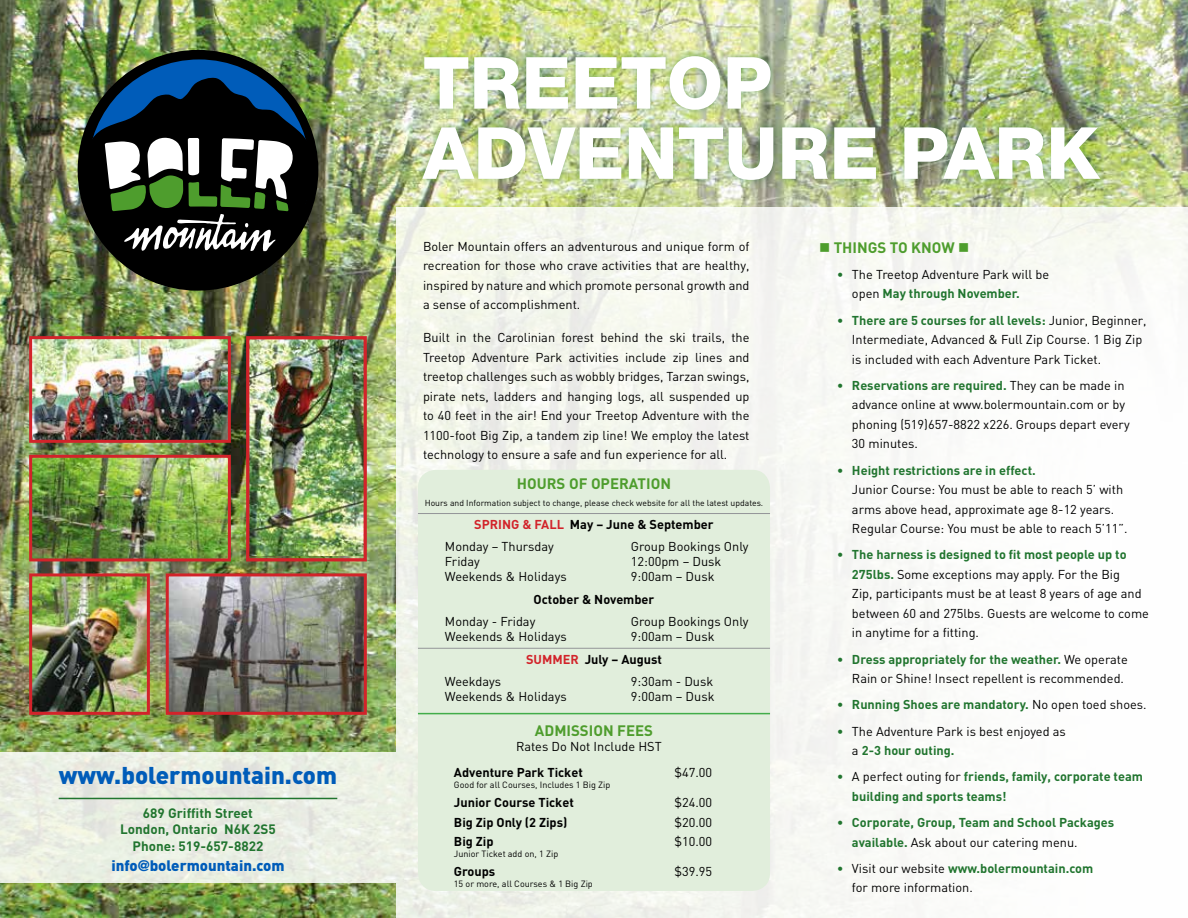
<style>
.page{position:relative;width:1188px;height:918px;background:#fff}
.page>*{position:absolute;margin:0;border:0;box-sizing:border-box;transform-origin:0 0}
.t1{font:800 72px/70.2px "Helvetica Neue LT Std";color:#fff}
.t2{font:900 24px "DIN";color:#005cb9}
.t3{font:700 15px "DIN";color:#4e9d2d}
.t4{font:900 15px "DIN";color:#005cb9}
.t5{font:700 13.5px/16.2px "DIN";color:#21752f;text-align:center}
.t6{font:12.75px/19.5px "DIN";color:#000}
.t7{font:700 12.75px/19.5px "DIN";color:#21752f}
.t8{font:700 12.75px/21.8px "DIN";color:#000}
.t9{font:9px "DIN";color:#000}
.t10{font:8.7px "DIN";color:#000}
.s1{font-family:"Helvetica Neue LT Std";font-stretch:condensed}
.s2{color:#d2232a}
.s3{font-weight:400}
.s4{font-weight:700;color:#d2232a}
.s5{font-weight:700}
.s6{font-weight:700;color:#21752f}
.s7{font-weight:400;color:#000}
</style>
<div class="page">
<img style="left:0;top:0;width:1188px;height:918px">
<div style="left:396px;top:207px;width:792px;height:711px;background:linear-gradient(to right,#f0f2e8,#fefefe)"></div>
<img style="left:33px;top:340px;width:194px;height:99px">
<div style="left:29px;top:336px;width:202px;height:107px;border:3px solid #d2232a"></div>
<img style="left:33px;top:459px;width:194px;height:98px">
<div style="left:29px;top:455px;width:202px;height:106px;border:3px solid #d2232a"></div>
<img style="left:250px;top:340px;width:113px;height:215px">
<div style="left:246px;top:336px;width:121px;height:225px;border:3px solid #d2232a"></div>
<img style="left:170px;top:577px;width:193px;height:134px">
<div style="left:166px;top:573px;width:201px;height:142px;border:3px solid #d2232a"></div>
<img style="left:33px;top:577px;width:113px;height:134px">
<div style="left:29px;top:573px;width:121px;height:142px;border:3px solid #d2232a"></div>
<div style="left:0;top:752px;width:396px;height:130px;background:#eaefe3"></div>
<hr style="left:59px;top:798px;width:278px;height:1px;background:#21752f">
<div style="left:78px;top:50px;width:240px;height:241px;background:#000;border-radius:50%"></div>
<img style="left:85px;top:76px;width:227px;height:203px">
<svg style="left:88px;top:59px;width:222px;height:193px"></svg>
<div style="left:415px;top:49px;width:692px;height:138px;background:#21752f;opacity:.49"></div>
<div style="left:418px;top:470px;width:352px;height:421px;background:#e1eedc;border-radius:18px"></div>
<hr style="left:418px;top:513px;width:352px;height:1px;background:#939598">
<hr style="left:418px;top:648px;width:352px;height:1px;background:#939598">
<hr style="left:418px;top:713px;width:352px;height:1px;background:#41ad49">
<h2 class="t2" style="left:59px;top:759px;width:280px">www.bolermountain.com</h2>
<p class="t5" style="left:120px;top:805px;width:157px">689 Griffith Street<br>London, Ontario N6K 2S5<br>Phone: 519-657-8822</p>
<p class="t4" style="left:111px;top:855px;width:175px">info<span class="s1">@</span>bolermountain.com</p>
<h1 class="t1" style="left:423px;top:48px;width:678px">TREETOP<br>ADVENTURE PARK</h1>
<p class="t6" style="left:423px;top:236px;width:328px;text-align:justify">Boler Mountain offers an adventurous and unique form of recreation for those who crave activities that are healthy, inspired by nature and which promote personal growth and a sense of accomplishment.</p>
<p class="t6" style="left:423px;top:328px;width:328px;text-align:justify">Built in the Carolinian forest behind the ski trails, the Treetop Adventure Park activities include zip lines and treetop challenges such as wobbly bridges, Tarzan swings, pirate nets, ladders and hanging logs, all suspended up to 40 feet in the air! End your Treetop Adventure with the 1100-foot Big Zip, a tandem zip line! We employ the latest technology to ensure a safe and fun experience for all.</p>
<p class="t3" style="left:517px;top:474px;width:156px">HOURS OF OPERATION</p>
<p class="t10" style="left:425px;top:497px;width:340px">Hours and Information subject to change, please check website for all the latest updates.</p>
<p class="t8" style="left:445px;top:513px;width:270px;text-indent:29px"><span class="s2">SPRING &amp; FALL</span> May – June &amp; September<br><span class="s3">Monday – Thursday</span></p>
<p class="t6" style="left:631px;top:536px;width:119px">Group Bookings Only</p>
<p class="t6" style="left:445px;top:551px;width:36px">Friday</p>
<p class="t6" style="left:631px;top:551px;width:92px">12:00pm – Dusk</p>
<p class="t6" style="left:445px;top:566px;width:123px">Weekends &amp; Holidays</p>
<p class="t6" style="left:631px;top:566px;width:85px">9:00am – Dusk</p>
<p class="t8" style="left:534px;top:588px;width:122px">October &amp; November</p>
<p class="t6" style="left:445px;top:611px;width:92px">Monday - Friday</p>
<p class="t6" style="left:631px;top:611px;width:119px">Group Bookings Only</p>
<p class="t6" style="left:445px;top:626px;width:123px">Weekends &amp; Holidays</p>
<p class="t6" style="left:526px;top:624px;width:190px;line-height:23.2px;text-indent:105px">9:00am – Dusk<br><span class="s4">SUMMER</span> <span class="s5">July – August</span></p>
<p class="t6" style="left:445px;top:671px;width:58px">Weekdays</p>
<p class="t6" style="left:631px;top:671px;width:84px">9:30am - Dusk</p>
<p class="t6" style="left:445px;top:686px;width:123px">Weekends &amp; Holidays</p>
<p class="t6" style="left:631px;top:686px;width:85px">9:00am – Dusk</p>
<p class="t6" style="left:516px;top:737px;width:147px">Rates Do Not Include HST</p>
<p class="t8" style="left:454px;top:761px;width:130px">Adventure Park Ticket</p>
<p class="t6" style="left:674px;top:763px;width:39px">$47.00</p>
<p class="t9" style="left:454px;top:779px;width:158px">Good for all Courses, Includes 1 Big Zip</p>
<p class="t8" style="left:454px;top:791px;width:121px">Junior Course Ticket</p>
<p class="t6" style="left:674px;top:793px;width:39px">$24.00</p>
<p class="t8" style="left:454px;top:811px;width:115px">Big Zip Only (2 Zips)</p>
<p class="t6" style="left:674px;top:812px;width:39px">$20.00</p>
<p class="t8" style="left:454px;top:830px;width:41px">Big Zip</p>
<p class="t6" style="left:674px;top:832px;width:39px">$10.00</p>
<p class="t9" style="left:454px;top:848px;width:106px">Junior Ticket add on, 1 Zip</p>
<p class="t8" style="left:454px;top:860px;width:43px">Groups</p>
<p class="t6" style="left:674px;top:862px;width:39px">$39.95</p>
<p class="t9" style="left:454px;top:878px;width:140px">15 or more, all Courses &amp; 1 Big Zip</p>
<p class="t3" style="left:535px;top:721px;width:120px">ADMISSION FEES</p>
<p class="t3" style="left:819px;top:238px;width:152px">■ THINGS TO KNOW ■</p>
<p class="t6" style="left:852px;top:264px;width:199px;text-indent:-15px"><span class="s6">•</span> The Treetop Adventure Park will be open <span class="s6">May through November.</span></p>
<p class="t6" style="left:852px;top:310px;width:296px;text-indent:-15px"><span class="s6">• There are 5 courses for all levels:</span> Junior, Beginner,<br>Intermediate, Advanced &amp; Full Zip Course. 1 Big Zip is included with each Adventure Park Ticket.</p>
<p class="t6" style="left:852px;top:375px;width:279px;text-indent:-15px"><span class="s6">• Reservations are required.</span> They can be made in advance online at www.bolermountain.com or by phoning (519)657-8822 x226. Groups depart every 30 minutes.</p>
<p class="t7" style="left:837px;top:460px;width:200px">• Height restrictions are in effect.</p>
<p class="t6" style="left:852px;top:480px;width:277px">Junior Course: You must be able to reach 5’ with arms above head, approximate age 8-12 years.<br>Regular Course: You must be able to reach 5’11”.</p>
<p class="t6" style="left:852px;top:545px;width:298px;text-indent:-15px"><span class="s6">• The harness is designed to fit most people up to 275lbs.</span> Some exceptions may apply. For the Big<br>Zip, participants must be at least 8 years of age and between 60 and 275lbs. Guests are welcome to come in anytime for a fitting.</p>
<p class="t6" style="left:837px;top:649px;width:292px;text-align:right"><span class="s6">• Dress appropriately for the weather.</span> We operate<br>Rain or Shine! Insect repellent is recommended.</p>
<p class="t7" style="left:837px;top:695px;width:311px">• Running Shoes are mandatory. <span class="s7">No open toed shoes.</span></p>
<p class="t6" style="left:852px;top:721px;width:215px;text-indent:-15px"><span class="s6">•</span> The Adventure Park is best enjoyed as a <span class="s6">2-3 hour outing.</span></p>
<p class="t7" style="left:852px;top:767px;width:293px;text-indent:-15px">• <span class="s7">A perfect outing for</span> friends, family, corporate team building and sports teams!</p>
<p class="t7" style="left:852px;top:812px;width:264px;text-indent:-15px">• Corporate, Group, Team and School Packages available. <span class="s7">Ask about our catering menu.</span></p>
<p class="t6" style="left:852px;top:858px;width:243px;text-indent:-15px"><span class="s6">•</span> Visit our website <span class="s6">www.bolermountain.com </span>for more information.</p>
</div>
